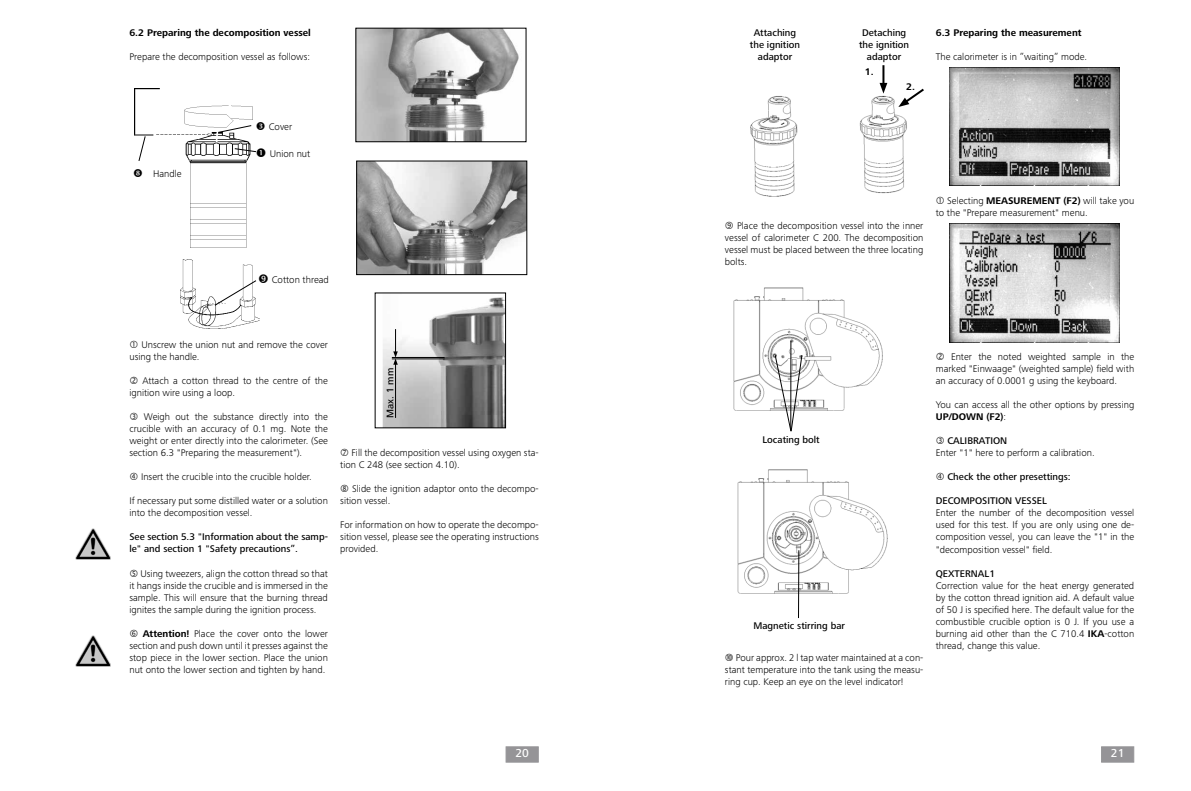
<style>
.page{position:relative;width:1191px;height:791px;background:#fff}
.page>*{position:absolute;margin:0;border:0;box-sizing:border-box;transform-origin:0 0}
.t1{font:500 12px "Frutiger Next IKA";color:#fff}
.t2{font:300 10px/12px "Frutiger Next IKA";color:#000;text-align:justify}
.t3{font:500 10px/12px "Frutiger Next IKA";color:#000;text-align:center}
.t4{font:700 10px "Frutiger Next IKA";color:#000}
.s1{font-weight:700}
</style>
<div class="page">
<div style="left:505px;top:746px;width:34px;height:17px;background:#959497;border:1px solid #68676b"></div>
<div style="left:1101px;top:746px;width:33px;height:17px;background:#959497;border:1px solid #68676b"></div>
<img style="left:134px;top:88px;width:119px;height:159px">
<svg style="left:138px;top:136px;width:8px;height:26px"></svg>
<img style="left:180px;top:260px;width:80px;height:69px">
<img style="left:358px;top:30px;width:161px;height:110px">
<div style="left:356px;top:28px;width:170px;height:114px;border:1px solid #000"></div>
<img style="left:358px;top:163px;width:167px;height:110px">
<div style="left:356px;top:161px;width:171px;height:114px;border:1px solid #000"></div>
<img style="left:382px;top:297px;width:122px;height:129px">
<div style="left:375px;top:293px;width:131px;height:135px;border:1px solid #000"></div>
<hr style="left:392px;top:357px;width:52px;height:1px;background:#000">
<hr style="left:392px;top:359px;width:52px;height:1px;background:#000">
<hr style="left:395px;top:363px;width:1px;height:55px;background:#000">
<svg style="left:393px;top:329px;width:5px;height:36px"></svg>
<img style="left:75px;top:529px;width:35px;height:31px">
<img style="left:75px;top:636px;width:35px;height:31px">
<img style="left:750px;top:96px;width:48px;height:100px">
<img style="left:859px;top:95px;width:48px;height:99px">
<hr style="left:882px;top:65px;width:2px;height:22px;background:#000">
<svg style="left:879px;top:83px;width:8px;height:11px"></svg>
<svg style="left:898px;top:88px;width:26px;height:19px"></svg>
<img style="left:733px;top:287px;width:150px;height:124px">
<img style="left:737px;top:469px;width:151px;height:128px">
<svg style="left:774px;top:354px;width:28px;height:78px"></svg>
<hr style="left:790px;top:341px;width:1px;height:90px;background:#000">
<svg style="left:798px;top:550px;width:1px;height:68px"></svg>
<img style="left:949px;top:67px;width:170px;height:119px">
<img style="left:949px;top:224px;width:170px;height:118px">
<svg style="left:218px;top:122px;width:35px;height:11px"></svg>
<svg style="left:234px;top:148px;width:22px;height:9px"></svg>
<svg style="left:134px;top:169px;width:8px;height:8px"></svg>
<svg style="left:214px;top:275px;width:46px;height:31px"></svg>
<p class="t4" style="left:129px;top:27px;width:183px">6.2 Preparing the decomposition vessel</p>
<p class="t2" style="left:129px;top:51px;width:182px">Prepare the decomposition vessel as follows:</p>
<p class="t2" style="left:153px;top:167px;width:30px">Handle</p>
<p class="t2" style="left:269px;top:121px;width:25px">Cover</p>
<p class="t2" style="left:270px;top:147px;width:42px">Union nut</p>
<p class="t2" style="left:272px;top:274px;width:59px">Cotton thread</p>
<p class="t2" style="left:129px;top:339px;width:200px;text-indent:12px">Unscrew the union nut and remove the cover using the handle.</p>
<p class="t2" style="left:129px;top:375px;width:200px;text-indent:13px">Attach a cotton thread to the centre of the ignition wire using a loop.</p>
<p class="t2" style="left:129px;top:411px;width:200px;text-indent:14px">Weigh out the substance directly into the crucible with an accuracy of 0.1 mg. Note the weight or enter directly into the calorimeter. (See section 6.3 "Preparing the measurement").</p>
<p class="t2" style="left:141px;top:471px;width:172px">Insert the crucible into the crucible holder.</p>
<p class="t2" style="left:129px;top:495px;width:200px">If necessary put some distilled water or a solution into the decomposition vessel.</p>
<p class="t3" style="left:129px;top:531px;width:200px;text-align:left">See section 5.3 "Information about the samp&shy;le" and section 1 "Safety precautions”.</p>
<p class="t2" style="left:129px;top:567px;width:200px;text-indent:11px">Using tweezers, align the cotton thread so that it hangs inside the crucible and is immersed in the sample. This will ensure that the burning thread ignites the sample during the ignition process.</p>
<p class="t2" style="left:129px;top:627px;width:200px;text-indent:13px"><span class="s1">Attention!</span> Place the cover onto the lower section and push down until it presses against the stop piece in the lower section. Place the union nut onto the lower section and tighten by hand.</p>
<p class="t3" style="left:384px;top:418px;width:51px;rotate:-90deg">Max. 1 mm</p>
<p class="t2" style="left:340px;top:446px;width:200px;text-indent:11px">Fill the decomposition vessel using oxygen sta&shy;tion C 248 (see section 4.10).</p>
<p class="t2" style="left:340px;top:482px;width:200px;text-indent:12px">Slide the ignition adaptor onto the decompo&shy;sition vessel.</p>
<p class="t2" style="left:340px;top:518px;width:200px">For information on how to operate the decompo&shy;sition vessel, please see the operating instructions provided.</p>
<p class="t3" style="left:750px;top:27px;width:52px">Attaching the ignition adaptor</p>
<p class="t3" style="left:859px;top:27px;width:52px">Detaching the ignition adaptor</p>
<p class="t4" style="left:864px;top:66px;width:10px">1.</p>
<p class="t4" style="left:906px;top:81px;width:10px">2.</p>
<p class="t4" style="left:935px;top:27px;width:147px">6.3 Preparing the measurement</p>
<p class="t2" style="left:935px;top:51px;width:153px">The calorimeter is in ”waiting” mode.</p>
<p class="t2" style="left:725px;top:220px;width:200px;text-indent:12px">Place the decomposition vessel into the inner vessel of calorimeter C 200. The decomposition vessel must be placed between the three locating bolts.</p>
<p class="t2" style="left:935px;top:195px;width:200px;text-indent:12px">Selecting <span class="s1">MEASUREMENT (F2)</span> will take you to the "Prepare measurement" menu.</p>
<p class="t3" style="left:762px;top:434px;width:59px">Locating bolt</p>
<p class="t3" style="left:753px;top:620px;width:93px">Magnetic stirring bar</p>
<p class="t2" style="left:725px;top:652px;width:200px;text-indent:11px">Pour approx. 2 l tap water maintained at a con&shy;stant temperature into the tank using the measu&shy;ring cup. Keep an eye on the level indicator!</p>
<p class="t2" style="left:935px;top:351px;width:200px;text-indent:15px">Enter the noted weighted sample in the marked "Einwaage" (weighted sample) field with an accuracy of 0.0001 g using the keyboard.</p>
<p class="t2" style="left:935px;top:399px;width:200px">You can access all the other options by pressing<br><span class="s1">UP/DOWN (F2)</span>:</p>
<p class="t3" style="left:947px;top:435px;width:61px">CALIBRATION</p>
<p class="t2" style="left:935px;top:447px;width:160px">Enter "1" here to perform a calibration.</p>
<p class="t3" style="left:947px;top:471px;width:125px">Check the other presettings:</p>
<p class="t3" style="left:935px;top:495px;width:113px">DECOMPOSITION VESSEL</p>
<p class="t2" style="left:935px;top:507px;width:200px">Enter the number of the decomposition vessel used for this test. If you are only using one de&shy;composition vessel, you can leave the "1" in the "decomposition vessel" field.</p>
<p class="t3" style="left:935px;top:567px;width:61px">QEXTERNAL1</p>
<p class="t2" style="left:935px;top:579px;width:200px">Correction value for the heat energy generated by the cotton thread ignition aid. A default value of 50 J is specified here. The default value for the combustible crucible option is 0 J. If you use a burning aid other than the C 710.4 <span class="s1">IKA</span>-cotton thread, change this value.</p>
<p class="t1" style="left:515px;top:746px;width:15px">20</p>
<p class="t1" style="left:1111px;top:746px;width:15px">21</p>
</div>
